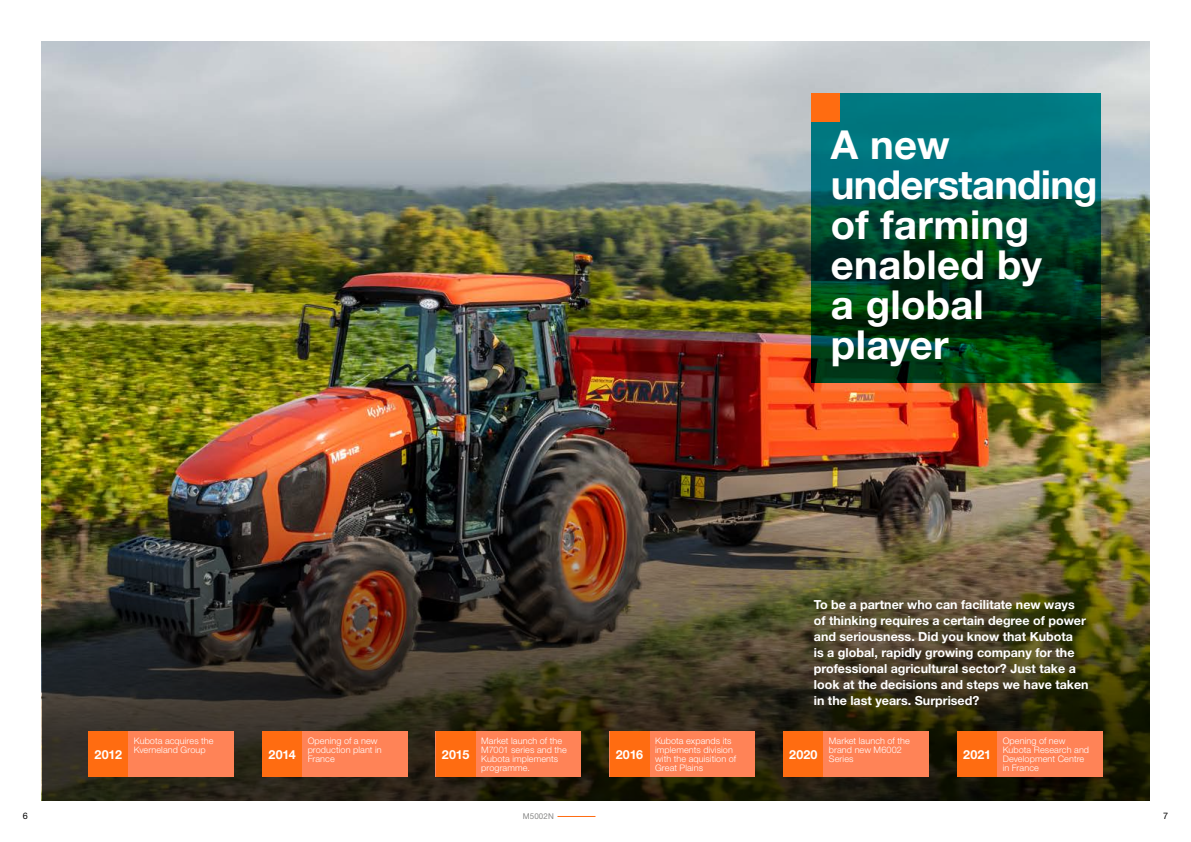
<style>
.page{position:relative;width:1191px;height:842px;background:#fff}
.page>*{position:absolute;margin:0;border:0;box-sizing:border-box;transform-origin:0 0}
.t1{font:700 40px/40px "Helvetica Neue LT Pro";letter-spacing:.005em;color:#fff}
.t2{font:700 12.5px/16px "Helvetica Neue LT Pro";color:#fff}
.t3{font:300 9px/9px "Helvetica Neue LT Pro";letter-spacing:.01em;color:#fff}
.t4{font:9px "Helvetica Neue LT Pro";color:#000}
.t5{font:8px "Helvetica Neue LT Pro";letter-spacing:.01em;color:#878786}
</style>
<div class="page">
<hr style="left:557px;top:816px;width:38px;height:1px;background:#ff6c11">
<img style="left:42px;top:42px;width:1107px;height:413px">
<img style="left:42px;top:455px;width:1107px;height:345px">
<svg style="left:811px;top:94px;width:289px;height:289px;background:#004d3e"></svg>
<div style="left:811px;top:94px;width:28px;height:28px;background:#ff6c11"></div>
<div style="left:783px;top:731px;width:145px;height:46px;background:#ff8357"></div>
<div style="left:783px;top:731px;width:40px;height:46px;background:#ff6c11"></div>
<div style="left:957px;top:731px;width:145px;height:46px;background:#ff8357"></div>
<div style="left:957px;top:731px;width:40px;height:46px;background:#ff6c11"></div>
<div style="left:262px;top:731px;width:145px;height:46px;background:#ff8357"></div>
<div style="left:262px;top:731px;width:40px;height:46px;background:#ff6c11"></div>
<div style="left:609px;top:731px;width:146px;height:46px;background:#ff8357"></div>
<div style="left:609px;top:731px;width:40px;height:46px;background:#ff6c11"></div>
<div style="left:436px;top:731px;width:145px;height:46px;background:#ff8357"></div>
<div style="left:436px;top:731px;width:39px;height:46px;background:#ff6c11"></div>
<div style="left:88px;top:731px;width:146px;height:46px;background:#ff8357"></div>
<div style="left:88px;top:731px;width:40px;height:46px;background:#ff6c11"></div>
<h1 class="t1" style="left:831px;top:124px;width:268px">A new understanding of farming enabled by<br>a global player</h1>
<h2 class="t2" style="left:95px;top:746px;width:29px">2012</h2>
<p class="t3" style="left:134px;top:736px;width:81px">Kubota acquires the<br>Kverneland Group</p>
<p class="t3" style="left:308px;top:736px;width:71px">Opening of a new</p>
<p class="t3" style="left:308px;top:745px;width:76px">production plant in</p>
<p class="t3" style="left:268px;top:754px;width:68px"><sup>2014</sup> France</p>
<h2 class="t2" style="left:442px;top:746px;width:29px">2015</h2>
<p class="t3" style="left:481px;top:736px;width:87px">Market launch of the<br>M7001 series and the<br>Kubota implements programme.</p>
<h2 class="t2" style="left:616px;top:746px;width:29px">2016</h2>
<p class="t3" style="left:655px;top:736px;width:83px">Kubota expands its implements division with the aquisition of<br>Great Plains</p>
<p class="t2" style="left:814px;top:596px;width:276px">To be a partner who can facilitate new ways of thinking requires a certain degree of power and seriousness. Did you know that Kubota<br>is a global, rapidly growing company for the professional agricultural sector? Just take a look at the decisions and steps we have taken in the last years. Surprised?</p>
<p class="t3" style="left:829px;top:736px;width:82px">Market launch of the</p>
<p class="t3" style="left:829px;top:745px;width:75px">brand new M6002</p>
<p class="t3" style="left:789px;top:754px;width:66px"><sup>2020</sup> Series</p>
<p class="t3" style="left:1002px;top:736px;width:88px">Opening of new<br>Kubota Research and<br>Development Centre in France</p>
<h2 class="t2" style="left:963px;top:746px;width:30px">2021</h2>
<p class="t4" style="left:23px;top:810px;width:7px">6</p>
<p class="t5" style="left:523px;top:811px;width:32px">M5002N</p>
<p class="t4" style="left:1163px;top:810px;width:7px">7</p>
</div>
